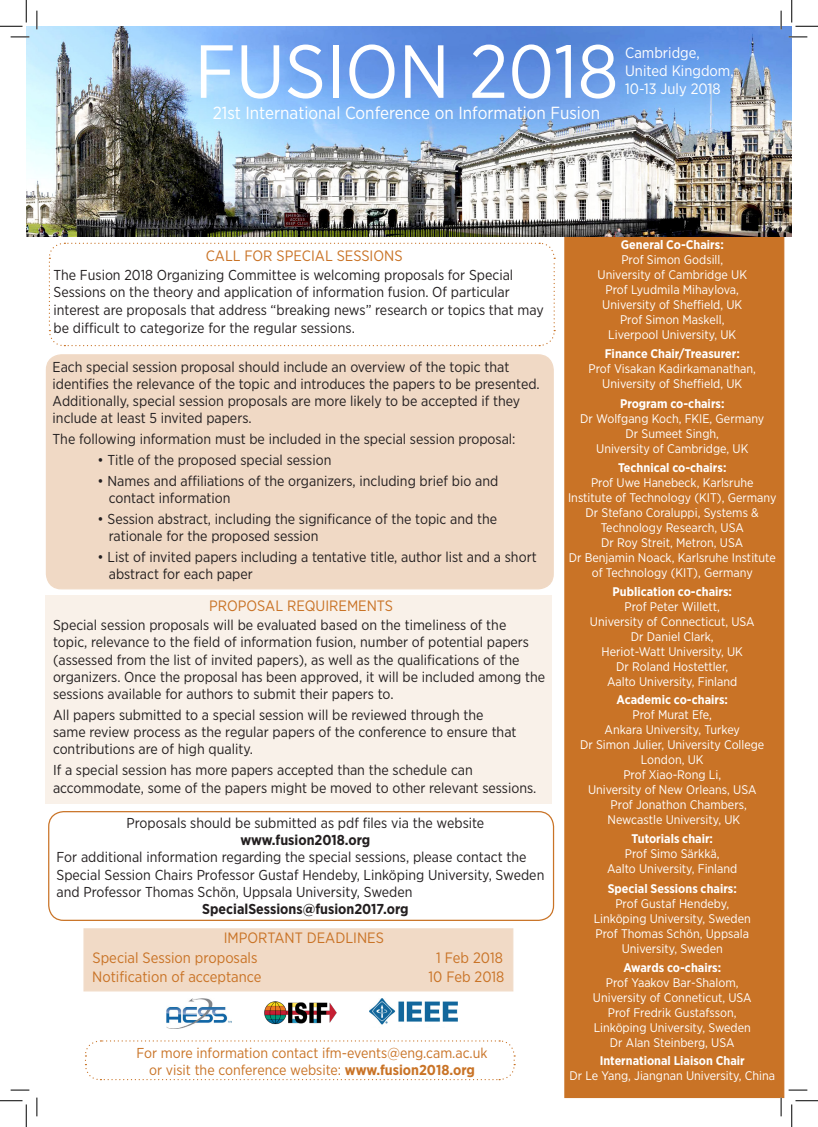
<style>
.page{position:relative;width:818px;height:1127px;background:#fff}
.page>*{position:absolute;margin:0;border:0;box-sizing:border-box;transform-origin:0 0}
.t1{font:75px "Gotham Narrow";color:#fff}
.t2{font:17.5px "Gotham Narrow";color:#fff}
.t3{font:15px "Gotham Narrow";color:#c97326}
.t4{font:15px "Gotham Narrow";color:#fff}
.t5{font:14.38px/17.2px "Gotham Narrow";color:#231f20}
.t6{font:14.38px "Gotham Narrow";color:#c97326}
.t7{font:700 14.38px "Gotham Narrow";color:#231f20}
.t8{font:12.5px/15px "Gotham Narrow";color:#fff;text-align:center}
.t9{font:700 12.5px "Gotham Narrow";color:#fff}
.s1{font-weight:700}
</style>
<div class="page">
<svg style="left:84px;top:1040px;width:431px;height:40px"></svg>
<div style="left:46px;top:355px;width:507px;height:233px;background:#f0d9c5;border-radius:15px"></div>
<div style="left:46px;top:354px;width:508px;height:235px;border:1px solid #c97326;border-radius:15px"></div>
<div style="left:45px;top:595px;width:507px;height:208px;background:#f9f1e9"></div>
<div style="left:83px;top:928px;width:430px;height:63px;background:#f1dac6"></div>
<svg style="left:48px;top:242px;width:507px;height:105px"></svg>
<div style="left:564px;top:29px;width:220px;height:1068px;background:#c97326;border:1px solid #c97326"></div>
<img style="left:26px;top:26px;width:766px;height:210px">
<img style="left:264px;top:1001px;width:73px;height:23px">
<img style="left:370px;top:998px;width:88px;height:27px">
<img style="left:166px;top:998px;width:66px;height:30px">
<div style="left:48px;top:810px;width:506px;height:110px;border:1px solid #c97326;border-radius:15px"></div>
<svg style="left:11px;top:36px;width:18px;height:2px"></svg>
<svg style="left:788px;top:36px;width:19px;height:2px"></svg>
<svg style="left:11px;top:1089px;width:18px;height:1px"></svg>
<svg style="left:788px;top:1089px;width:19px;height:1px"></svg>
<svg style="left:36px;top:11px;width:2px;height:18px"></svg>
<svg style="left:36px;top:1097px;width:2px;height:18px"></svg>
<svg style="left:780px;top:11px;width:2px;height:18px"></svg>
<svg style="left:780px;top:1097px;width:2px;height:18px"></svg>
<svg style="left:0;top:0;width:27px;height:27px"></svg>
<svg style="left:0;top:1100px;width:27px;height:26px"></svg>
<svg style="left:791px;top:0;width:27px;height:27px"></svg>
<svg style="left:791px;top:1100px;width:27px;height:26px"></svg>
<p class="t1" style="left:195px;top:25px;width:425px">FUSION 2018</p>
<p class="t2" style="left:213px;top:102px;width:389px">21st International Conference on Information Fusion</p>
<p class="t4" style="left:625px;top:43px;width:76px">Cambridge,</p>
<p class="t4" style="left:625px;top:61px;width:110px">United Kingdom,</p>
<p class="t4" style="left:625px;top:79px;width:97px">10-13 July 2018</p>
<p class="t3" style="left:206px;top:246px;width:198px">CALL FOR SPECIAL SESSIONS</p>
<p class="t5" style="left:54px;top:266px;width:492px">The Fusion 2018 Organizing Committee is welcoming proposals for Special Sessions on the theory and application of information fusion. Of particular interest are proposals that address “breaking news” research or topics that may be difficult to categorize for the regular sessions.</p>
<p class="t5" style="left:53px;top:357px;width:489px">Each special session proposal should include an overview of the topic that identifies the relevance of the topic and introduces the papers to be presented.<br>Additionally, special session proposals are more likely to be accepted if they include at least 5 invited papers.</p>
<p class="t5" style="left:53px;top:430px;width:464px">The following information must be included in the special session proposal:</p>
<p class="t5" style="left:98px;top:451px;width:235px">• Title of the proposed special session</p>
<p class="t5" style="left:109px;top:472px;width:391px;text-indent:-11px">• Names and affiliations of the organizers, including brief bio and contact information</p>
<p class="t5" style="left:109px;top:510px;width:390px;text-indent:-11px">• Session abstract, including the significance of the topic and the rationale for the proposed session</p>
<p class="t5" style="left:109px;top:548px;width:429px;text-indent:-11px">• List of invited papers including a tentative title, author list and a short abstract for each paper</p>
<p class="t3" style="left:209px;top:596px;width:185px">PROPOSAL REQUIREMENTS</p>
<p class="t5" style="left:53px;top:616px;width:494px">Special session proposals will be evaluated based on the timeliness of the<br>topic, relevance to the field of information fusion, number of potential papers (assessed from the list of invited papers), as well as the qualifications of the organizers. Once the proposal has been approved, it will be included among the sessions available for authors to submit their papers to.</p>
<p class="t5" style="left:53px;top:705px;width:465px">All papers submitted to a special session will be reviewed through the same review process as the regular papers of the conference to ensure that contributions are of high quality.</p>
<p class="t5" style="left:53px;top:761px;width:485px">If a special session has more papers accepted than the schedule can accommodate, some of the papers might be moved to other relevant sessions.</p>
<p class="t5" style="left:126px;top:813px;width:359px">Proposals should be submitted as pdf files via the website</p>
<p class="t7" style="left:240px;top:830px;width:131px">www.fusion2018.org</p>
<p class="t5" style="left:57px;top:848px;width:471px">For additional information regarding the special sessions, please contact the</p>
<p class="t5" style="left:57px;top:865px;width:489px">Special Session Chairs Professor Gustaf Hendeby, Linköping University, Sweden and Professor Thomas Schön, Uppsala University, Sweden</p>
<p class="t7" style="left:202px;top:899px;width:208px">SpecialSessions@fusion2017.org</p>
<p class="t3" style="left:224px;top:928px;width:162px">IMPORTANT DEADLINES</p>
<p class="t3" style="left:93px;top:947px;width:166px">Special Session proposals</p>
<p class="t3" style="left:436px;top:947px;width:68px">1 Feb 2018</p>
<p class="t3" style="left:92px;top:967px;width:171px">Notification of acceptance</p>
<p class="t3" style="left:429px;top:967px;width:77px">10 Feb 2018</p>
<p class="t6" style="left:136px;top:1043px;width:353px">For more information contact ifm-events@eng.cam.ac.uk</p>
<p class="t6" style="left:149px;top:1061px;width:327px">or visit the conference website: <span class="s1">www.fusion2018.org</span></p>
<p class="t9" style="left:621px;top:237px;width:105px">General Co-Chairs:</p>
<p class="t8" style="left:621px;top:252px;width:103px">Prof Simon Godsill,</p>
<p class="t8" style="left:597px;top:267px;width:151px">University of Cambridge UK</p>
<p class="t8" style="left:605px;top:282px;width:135px">Prof Lyudmila Mihaylova,</p>
<p class="t8" style="left:602px;top:297px;width:142px">University of Sheffield, UK</p>
<p class="t8" style="left:620px;top:312px;width:106px">Prof Simon Maskell,</p>
<p class="t8" style="left:608px;top:327px;width:129px">Liverpool University, UK</p>
<p class="t9" style="left:605px;top:345px;width:137px">Finance Chair/Treasurer:</p>
<p class="t8" style="left:589px;top:361px;width:169px">Prof Visakan Kadirkamanathan,<br>University of Sheffield, UK</p>
<p class="t9" style="left:620px;top:396px;width:106px">Program co-chairs:</p>
<p class="t8" style="left:580px;top:411px;width:186px">Dr Wolfgang Koch, FKIE, Germany</p>
<p class="t8" style="left:625px;top:426px;width:95px">Dr Sumeet Singh,</p>
<p class="t8" style="left:596px;top:441px;width:154px">University of Cambridge, UK</p>
<p class="t9" style="left:618px;top:459px;width:110px">Technical co-chairs:</p>
<p class="t8" style="left:568px;top:474px;width:210px">Prof Uwe Hanebeck, Karlsruhe<br>Institute of Technology (KIT), Germany</p>
<p class="t8" style="left:586px;top:504px;width:175px">Dr Stefano Coraluppi, Systems &amp;<br>Technology Research, USA</p>
<p class="t8" style="left:601px;top:534px;width:143px">Dr Roy Streit, Metron, USA</p>
<p class="t8" style="left:569px;top:549px;width:209px">Dr Benjamin Noack, Karlsruhe Institute of Technology (KIT), Germany</p>
<p class="t9" style="left:612px;top:583px;width:121px">Publication co-chairs:</p>
<p class="t8" style="left:624px;top:598px;width:97px">Prof Peter Willett,</p>
<p class="t8" style="left:590px;top:613px;width:166px">University of Connecticut, USA</p>
<p class="t8" style="left:631px;top:628px;width:84px">Dr Daniel Clark,</p>
<p class="t8" style="left:602px;top:643px;width:143px">Heriot-Watt University, UK</p>
<p class="t8" style="left:616px;top:658px;width:113px">Dr Roland Hostettler,</p>
<p class="t8" style="left:607px;top:673px;width:132px">Aalto University, Finland</p>
<p class="t9" style="left:616px;top:691px;width:113px">Academic co-chairs:</p>
<p class="t8" style="left:632px;top:706px;width:81px">Prof Murat Efe,</p>
<p class="t8" style="left:605px;top:721px;width:137px">Ankara University, Turkey</p>
<p class="t8" style="left:580px;top:736px;width:186px">Dr Simon Julier, University College<br>London, UK</p>
<p class="t8" style="left:623px;top:766px;width:99px">Prof Xiao-Rong Li,</p>
<p class="t8" style="left:588px;top:781px;width:170px">University of New Orleans, USA</p>
<p class="t8" style="left:611px;top:796px;width:138px">Prof Jonathon Chambers,</p>
<p class="t8" style="left:607px;top:811px;width:134px">Newcastle University, UK</p>
<p class="t9" style="left:631px;top:830px;width:83px">Tutorials chair:</p>
<p class="t8" style="left:625px;top:845px;width:96px">Prof Simo Särkkä,</p>
<p class="t8" style="left:607px;top:860px;width:132px">Aalto University, Finland</p>
<p class="t9" style="left:608px;top:880px;width:131px">Special Sessions chairs:</p>
<p class="t8" style="left:615px;top:895px;width:115px">Prof Gustaf Hendeby,</p>
<p class="t8" style="left:594px;top:910px;width:159px">Linköping University, Sweden</p>
<p class="t8" style="left:595px;top:925px;width:155px">Prof Thomas Schön, Uppsala</p>
<p class="t8" style="left:622px;top:940px;width:103px">University, Sweden</p>
<p class="t9" style="left:623px;top:959px;width:99px">Awards co-chairs:</p>
<p class="t8" style="left:606px;top:974px;width:134px">Prof Yaakov Bar-Shalom,</p>
<p class="t8" style="left:593px;top:989px;width:160px">University of Conneticut, USA</p>
<p class="t8" style="left:608px;top:1004px;width:130px">Prof Fredrik Gustafsson,</p>
<p class="t8" style="left:594px;top:1019px;width:159px">Linköping University, Sweden</p>
<p class="t8" style="left:610px;top:1034px;width:126px">Dr Alan Steinberg, USA</p>
<p class="t9" style="left:600px;top:1052px;width:146px">International Liaison Chair</p>
<p class="t8" style="left:569px;top:1067px;width:207px">Dr Le Yang, Jiangnan University, China</p>
</div>
